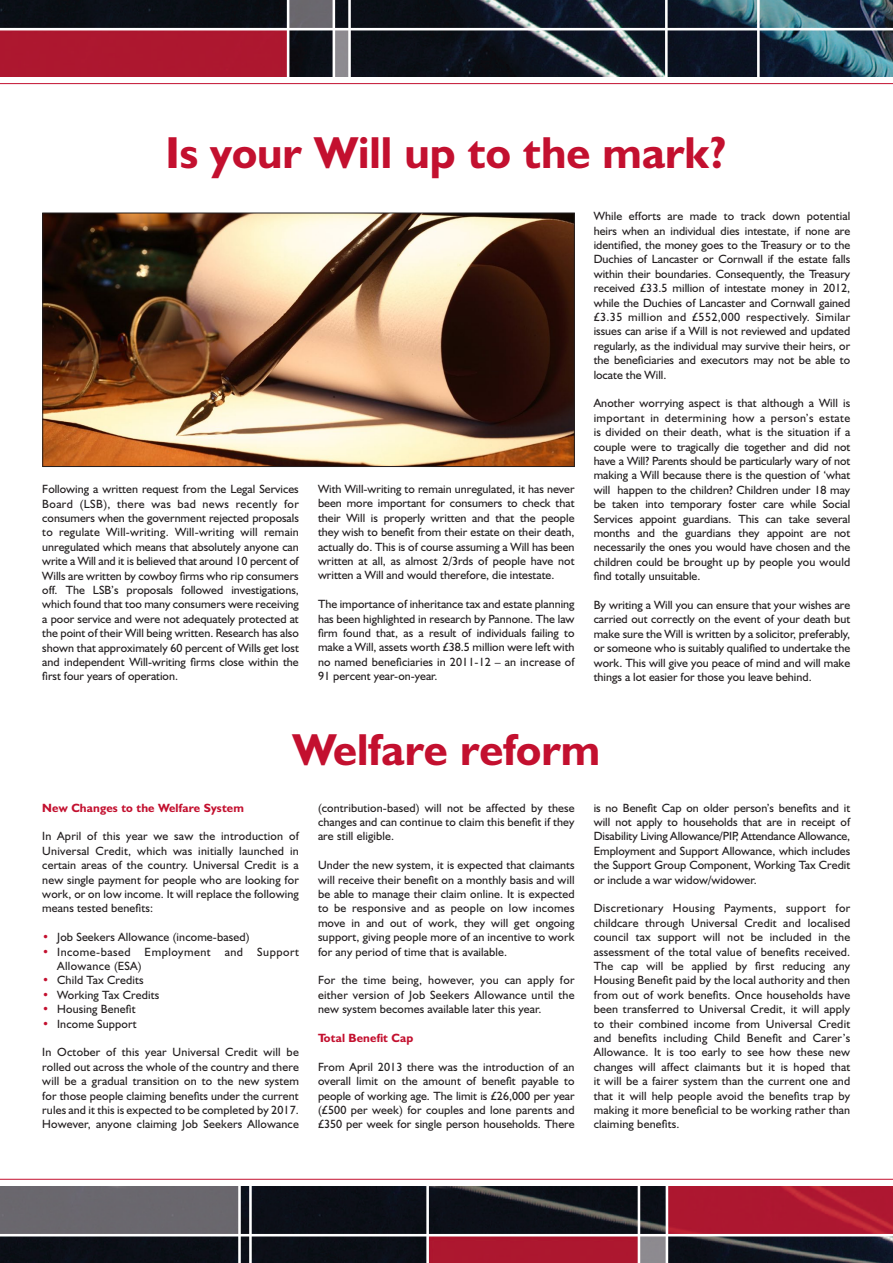
<style>
.page{position:relative;width:893px;height:1263px;background:#fff}
.page>*{position:absolute;margin:0;border:0;box-sizing:border-box;transform-origin:0 0}
.t1{font:700 45px "Humanist 521 BT";color:#c3102f}
.t2{font:12px/14.4px "Humanist 521 BT";letter-spacing:.01em;color:#231f20;text-align:justify}
.t3{font:12px/14.4px "Humanist 521 BT";letter-spacing:.04em;color:#231f20}
.t4{font:700 12px "Humanist 521 BT";letter-spacing:.01em;color:#c3102f}
.s1{color:#c3102f}
</style>
<div class="page">
<hr style="left:0;top:83px;width:893px;height:1px;background:#c3102f">
<img style="left:0;top:0;width:893px;height:77px">
<img style="left:0;top:1186px;width:893px;height:77px">
<hr style="left:0;top:28px;width:893px;height:2px;background:#fff">
<hr style="left:287px;top:0;width:2px;height:79px;background:#fff">
<hr style="left:333px;top:0;width:2px;height:79px;background:#fff">
<hr style="left:348px;top:0;width:3px;height:79px;background:#fff">
<hr style="left:665px;top:0;width:3px;height:79px;background:#fff">
<hr style="left:757px;top:0;width:3px;height:79px;background:#fff">
<hr style="left:0;top:1234px;width:893px;height:2px;background:#fff">
<hr style="left:666px;top:1183px;width:2px;height:80px;background:#fff">
<hr style="left:638px;top:1183px;width:2px;height:80px;background:#fff">
<hr style="left:426px;top:1183px;width:3px;height:80px;background:#fff">
<hr style="left:238px;top:1183px;width:3px;height:80px;background:#fff">
<hr style="left:249px;top:1183px;width:3px;height:80px;background:#fff">
<hr style="left:0;top:1179px;width:893px;height:1px;background:#c3102f">
<img style="left:45px;top:215px;width:528px;height:250px">
<div style="left:43px;top:213px;width:532px;height:254px;border:1px solid #231f20"></div>
<p class="t1" style="left:165px;top:125px;width:563px">Is your Will up to the mark?</p>
<p class="t2" style="left:42px;top:482px;width:258px">Following a written request from the Legal Services Board (LSB), there was bad news recently for consumers when the government rejected proposals to regulate Will-writing. Will-writing will remain unregulated which means that absolutely anyone can write a Will and it is believed that around 10 percent of Wills are written by cowboy firms who rip consumers off. The LSB’s proposals followed investigations, which found that too many consumers were receiving a poor service and were not adequately protected at the point of their Will being written. Research has also shown that approximately 60 percent of Wills get lost and independent Will-writing firms close within the first four years of operation.</p>
<p class="t2" style="left:318px;top:481px;width:258px">With Will-writing to remain unregulated, it has never been more important for consumers to check that their Will is properly written and that the people they wish to benefit from their estate on their death, actually do. This is of course assuming a Will has been written at all, as almost 2/3rds of people have not written a Will and would therefore, die intestate.</p>
<p class="t2" style="left:318px;top:597px;width:258px">The importance of inheritance tax and estate planning has been highlighted in research by Pannone. The law firm found that, as a result of individuals failing to make a Will, assets worth £38.5 million were left with no named beneficiaries in 2011-12 – an increase of 91 percent year-on-year.</p>
<p class="t2" style="left:594px;top:209px;width:258px">While efforts are made to track down potential heirs when an individual dies intestate, if none are identified, the money goes to the Treasury or to the Duchies of Lancaster or Cornwall if the estate falls within their boundaries. Consequently, the Treasury received £33.5 million of intestate money in 2012, while the Duchies of Lancaster and Cornwall gained £3.35 million and £552,000 respectively. Similar issues can arise if a Will is not reviewed and updated regularly, as the individual may survive their heirs, or the beneficiaries and executors may not be able to locate the Will.</p>
<p class="t2" style="left:594px;top:396px;width:258px">Another worrying aspect is that although a Will is important in determining how a person’s estate is divided on their death, what is the situation if a couple were to tragically die together and did not have a Will? Parents should be particularly wary of not making a Will because there is the question of ‘what will happen to the children? Children under 18 may be taken into temporary foster care while Social Services appoint guardians. This can take several months and the guardians they appoint are not necessarily the ones you would have chosen and the children could be brought up by people you would find totally unsuitable.</p>
<p class="t2" style="left:594px;top:597px;width:258px">By writing a Will you can ensure that your wishes are carried out correctly on the event of your death but make sure the Will is written by a solicitor, preferably, or someone who is suitably qualified to undertake the work. This will give you peace of mind and will make things a lot easier for those you leave behind.</p>
<p class="t1" style="left:293px;top:722px;width:309px">Welfare reform</p>
<p class="t4" style="left:42px;top:800px;width:203px">New Changes to the Welfare System</p>
<p class="t2" style="left:42px;top:829px;width:258px">In April of this year we saw the introduction of Universal Credit, which was initially launched in certain areas of the country. Universal Credit is a new single payment for people who are looking for work, or on low income. It will replace the following means tested benefits:</p>
<p class="t2" style="left:42px;top:930px;width:209px"><span class="s1">•</span> Job Seekers Allowance (income-based)</p>
<p class="t3" style="left:57px;top:944px;width:243px;text-indent:-15px"><span class="s1">•</span> Income-based Employment and Support<br>Allowance (ESA)</p>
<p class="t2" style="left:42px;top:973px;width:103px"><span class="s1">•</span> Child Tax Credits</p>
<p class="t2" style="left:42px;top:987px;width:119px"><span class="s1">•</span> Working Tax Credits</p>
<p class="t2" style="left:42px;top:1002px;width:95px"><span class="s1">•</span> Housing Benefit</p>
<p class="t2" style="left:42px;top:1016px;width:96px"><span class="s1">•</span> Income Support</p>
<p class="t2" style="left:42px;top:1045px;width:258px">In October of this year Universal Credit will be rolled out across the whole of the country and there will be a gradual transition on to the new system for those people claiming benefits under the current rules and it this is expected to be completed by 2017.<br>However, anyone claiming Job Seekers Allowance</p>
<p class="t2" style="left:318px;top:800px;width:258px">(contribution-based) will not be affected by these changes and can continue to claim this benefit if they are still eligible.</p>
<p class="t2" style="left:318px;top:858px;width:258px">Under the new system, it is expected that claimants will receive their benefit on a monthly basis and will be able to manage their claim online. It is expected to be responsive and as people on low incomes move in and out of work, they will get ongoing support, giving people more of an incentive to work for any period of time that is available.</p>
<p class="t2" style="left:318px;top:973px;width:258px">For the time being, however, you can apply for either version of Job Seekers Allowance until the new system becomes available later this year.</p>
<p class="t4" style="left:318px;top:1030px;width:97px">Total Benefit Cap</p>
<p class="t2" style="left:318px;top:1059px;width:258px">From April 2013 there was the introduction of an overall limit on the amount of benefit payable to people of working age. The limit is £26,000 per year (£500 per week) for couples and lone parents and £350 per week for single person households. There</p>
<p class="t2" style="left:594px;top:800px;width:258px">is no Benefit Cap on older person’s benefits and it will not apply to households that are in receipt of Disability Living Allowance/PIP, Attendance Allowance, Employment and Support Allowance, which includes the Support Group Component, Working Tax Credit or include a war widow/widower.</p>
<p class="t2" style="left:594px;top:901px;width:258px">Discretionary Housing Payments, support for childcare through Universal Credit and localised council tax support will not be included in the assessment of the total value of benefits received.<br>The cap will be applied by first reducing any Housing Benefit paid by the local authority and then from out of work benefits. Once households have been transferred to Universal Credit, it will apply to their combined income from Universal Credit and benefits including Child Benefit and Carer’s Allowance. It is too early to see how these new changes will affect claimants but it is hoped that it will be a fairer system than the current one and that it will help people avoid the benefits trap by making it more beneficial to be working rather than claiming benefits.</p>
</div>
